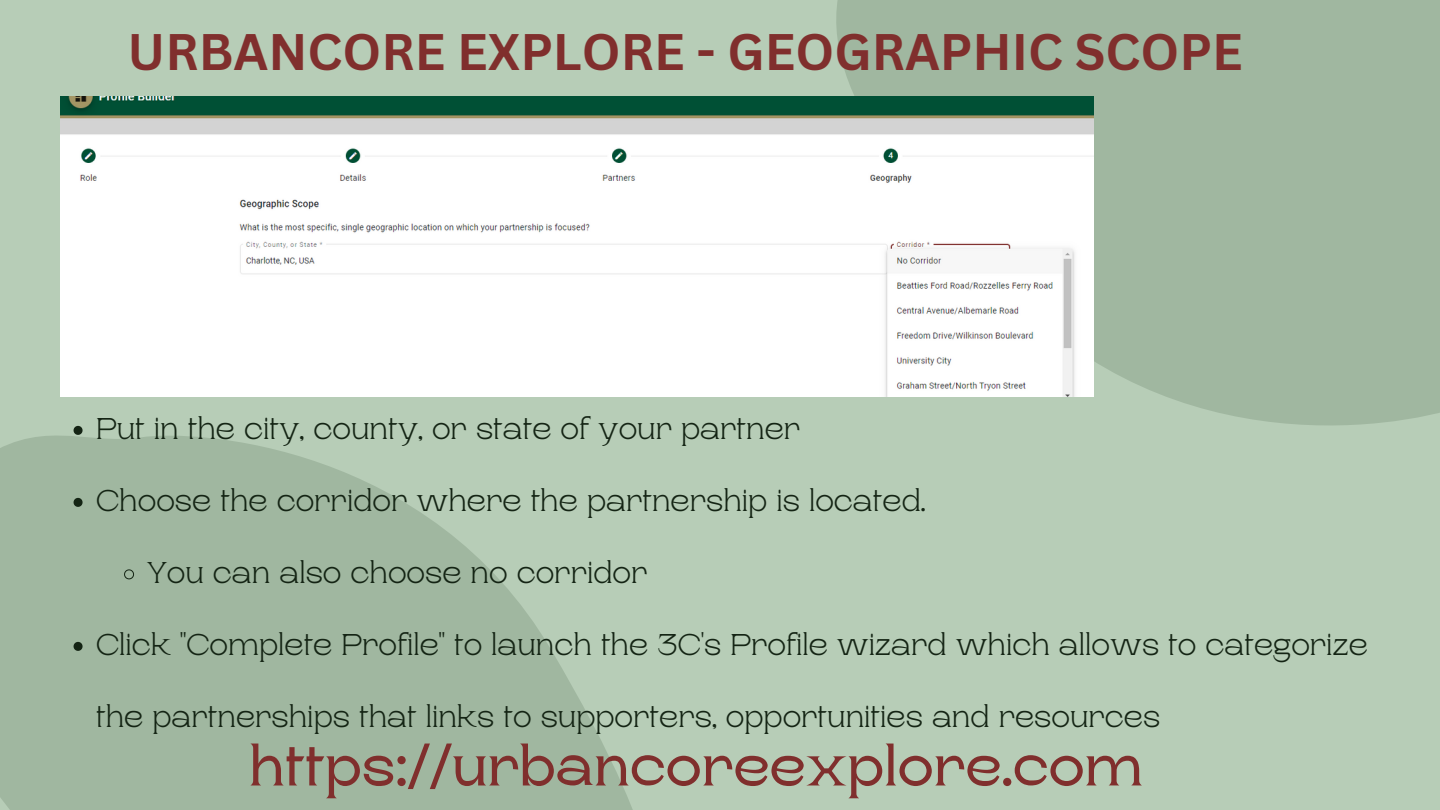
<style>
.page{position:relative;width:1440px;height:810px;background:#b7cdb7}
.page>*{position:absolute;margin:0;border:0;box-sizing:border-box;transform-origin:0 0}
.t1{font:600 55px "Rasputin";color:#802f2d}
.t2{font:700 50px "Canva Sans";color:#802f2d}
.t3{font:300 30px "Rasputin";color:#142414}
</style>
<div class="page">
<svg style="left:0;top:425px;width:633px;height:385px;fill:#a0b7a0"></svg>
<svg style="left:836px;top:0;width:604px;height:426px;background:#a1b8a1"></svg>
<img style="left:60px;top:96px;width:1034px;height:301px">
<svg style="left:74px;top:426px;width:9px;height:9px"></svg>
<svg style="left:74px;top:498px;width:9px;height:9px"></svg>
<svg style="left:124px;top:569px;width:10px;height:11px"></svg>
<svg style="left:74px;top:642px;width:9px;height:9px"></svg>
<p class="t2" style="left:128px;top:17px;width:1117px">URBANCORE EXPLORE - GEOGRAPHIC SCOPE</p>
<p class="t3" style="left:96px;top:412px;width:706px">Put in the city, county, or state of your partner</p>
<p class="t3" style="left:96px;top:484px;width:831px">Choose the corridor where the partnership is located.</p>
<p class="t3" style="left:147px;top:556px;width:502px">You can also choose no corridor</p>
<p class="t3" style="left:96px;top:628px;width:1273px">Click "Complete Profile" to launch the 3C's Profile wizard which allows to categorize</p>
<p class="t3" style="left:96px;top:700px;width:1066px">the partnerships that links to supporters, opportunities and resources</p>
<p class="t1" style="left:249px;top:736px;width:896px">https://urbancoreexplore.com</p>
</div>
